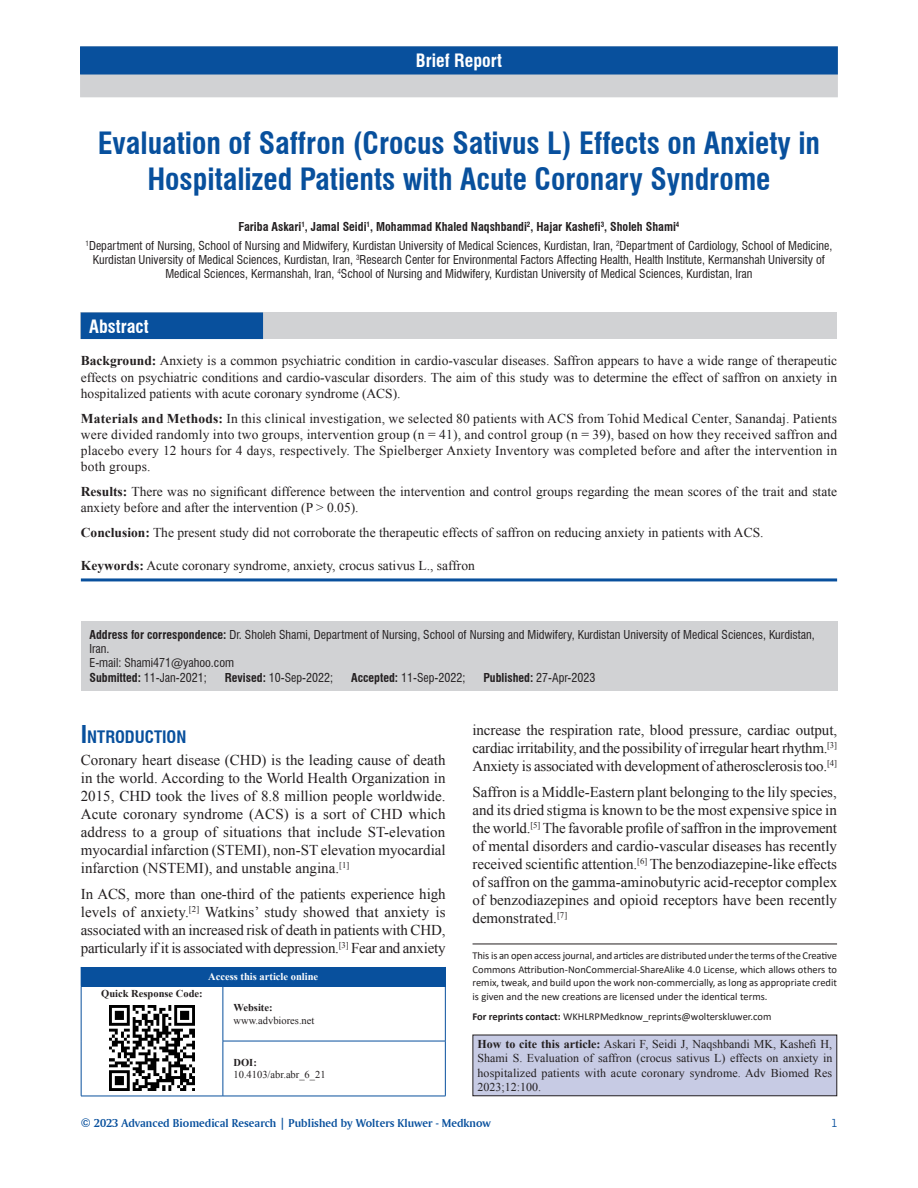
<style>
.page{position:relative;width:918px;height:1188px;background:#fff}
.page>*{position:absolute;margin:0;border:0;box-sizing:border-box;transform-origin:0 0}
.AT{font:700 condensed 30px/36px "Swiss 721 BT";color:#08509d;text-align:center}
.AH{font:700 condensed 18px "Swiss 721 BT";color:#fff}
.ABSH{font:700 condensed 18px "Swiss 721 BT";color:#fff}
.t1{font:700 condensed 16.8px "Swiss 721 BT";color:#08509d}
.TX{font:15px/18px "Times New Roman";letter-spacing:-.01em;color:#231f20;text-align:justify}
.ABS{font:13.5px/16.2px "Times New Roman";color:#231f20;text-align:justify}
.KWD{font:13.5px "Times New Roman";color:#231f20}
.AFF{font:condensed 12px/14.4px "Swiss 721 BT";color:#231f20;text-align:center}
.HTC{font:12px/14.4px "Times New Roman";letter-spacing:.01em;color:#231f20;text-align:justify}
.ADD{font:condensed 12px/14.4px "Swiss 721 BT";color:#231f20}
.HIS{font:condensed 12px "Swiss 721 BT";color:#231f20}
.AU{font:700 condensed 12px "Swiss 721 BT";color:#231f20}
.t2{font:12px "Amerigo BT Bold A";color:#08509d}
.t3{font:12px "Bell Centennial BT Address";color:#08509d}
.OS{font:10.5px/13.5px "Calibri";color:#231f20;text-align:justify}
.Website{font:10.5px/12.6px "Times New Roman";color:#231f20}
.ATAO{font:700 10.5px "Times New Roman";color:#fff}
.QRC{font:700 10.5px "Times New Roman";color:#231f20}
.s1{font-weight:700}
.s2{font-size:24px}
</style>
<div class="page">
<div style="left:80px;top:46px;width:758px;height:51px;background:#d1d2d4"></div>
<div style="left:81px;top:47px;width:756px;height:27px;background:#08509d"></div>
<div style="left:80px;top:46px;width:758px;height:29px;border:2px solid #08509d"></div>
<div style="left:81px;top:313px;width:756px;height:26px;background:#d1d2d4"></div>
<div style="left:81px;top:312px;width:182px;height:27px;background:#08509d"></div>
<hr style="left:81px;top:578px;width:756px;height:3px;background:#08509d">
<div style="left:81px;top:621px;width:756px;height:69px;background:#d1d2d4"></div>
<hr style="left:473px;top:944px;width:364px;height:1px;background:#231f20">
<div style="left:473px;top:1035px;width:364px;height:61px;background:#c7cbe4"></div>
<div style="left:472px;top:1035px;width:365px;height:61px;border:1px solid #231f20"></div>
<div style="left:81px;top:967px;width:364px;height:19px;background:#08509d"></div>
<svg style="left:445px;top:967px;width:1px;height:19px"></svg>
<hr style="left:81px;top:986px;width:1px;height:55px;background:#08509d">
<hr style="left:81px;top:1041px;width:1px;height:55px;background:#08509d">
<hr style="left:81px;top:986px;width:142px;height:1px;background:#08509d">
<hr style="left:223px;top:986px;width:1px;height:55px;background:#08509d">
<hr style="left:223px;top:986px;width:223px;height:1px;background:#08509d">
<hr style="left:445px;top:986px;width:1px;height:55px;background:#08509d">
<hr style="left:81px;top:1096px;width:142px;height:1px;background:#08509d">
<hr style="left:223px;top:1041px;width:1px;height:55px;background:#08509d">
<hr style="left:223px;top:1041px;width:223px;height:1px;background:#08509d">
<hr style="left:445px;top:1041px;width:1px;height:55px;background:#08509d">
<hr style="left:223px;top:1096px;width:223px;height:1px;background:#08509d">
<img style="left:110px;top:1005px;width:84px;height:85px">
<p class="AH" style="left:416px;top:50px;width:88px">Brief Report</p>
<p class="AT" style="left:98px;top:125px;width:724px">Evaluation of Saffron (Crocus Sativus L) Effects on Anxiety in<br>Hospitalized Patients with Acute Coronary Syndrome</p>
<p class="AU" style="left:238px;top:219px;width:442px">Fariba Askari<sup>1</sup>, Jamal Seidi<sup>1</sup>, Mohammad Khaled Naqshbandi<sup>2</sup>, Hajar Kashefi<sup>3</sup>, Sholeh Shami<sup>4</sup></p>
<p class="AFF" style="left:86px;top:238px;width:748px"><sup>1</sup>Department of Nursing, School of Nursing and Midwifery, Kurdistan University of Medical Sciences, Kurdistan, Iran, <sup>2</sup>Department of Cardiology, School of Medicine,<br>Kurdistan University of Medical Sciences, Kurdistan, Iran, <sup>3</sup>Research Center for Environmental Factors Affecting Health, Health Institute, Kermanshah University of<br>Medical Sciences, Kermanshah, Iran, <sup>4</sup>School of Nursing and Midwifery, Kurdistan University of Medical Sciences, Kurdistan, Iran</p>
<p class="ABSH" style="left:89px;top:315px;width:61px">Abstract</p>
<p class="ABS" style="left:81px;top:353px;width:758px"><span class="s1">Background:</span> Anxiety is a common psychiatric condition in cardio‑vascular diseases. Saffron appears to have a wide range of therapeutic effects on psychiatric conditions and cardio‑vascular disorders. The aim of this study was to determine the effect of saffron on anxiety in hospitalized patients with acute coronary syndrome (ACS).</p>
<p class="ABS" style="left:81px;top:410px;width:758px"><span class="s1">Materials and Methods:</span> In this clinical investigation, we selected 80 patients with ACS from Tohid Medical Center, Sanandaj. Patients were divided randomly into two groups, intervention group (n = 41), and control group (n = 39), based on how they received saffron and placebo every 12 hours for 4 days, respectively. The Spielberger Anxiety Inventory was completed before and after the intervention in both groups.</p>
<p class="ABS" style="left:81px;top:483px;width:758px"><span class="s1">Results:</span> There was no significant difference between the intervention and control groups regarding the mean scores of the trait and state anxiety before and after the intervention (P &gt; 0.05).</p>
<p class="ABS" style="left:81px;top:524px;width:684px"><span class="s1">Conclusion:</span> The present study did not corroborate the therapeutic effects of saffron on reducing anxiety in patients with ACS.</p>
<p class="KWD" style="left:81px;top:556px;width:396px"><span class="s1">Keywords:</span> Acute coronary syndrome, anxiety, crocus sativus L., saffron</p>
<p class="ADD" style="left:89px;top:627px;width:727px"><span class="s1">Address for correspondence:</span> Dr. Sholeh Shami, Department of Nursing, School of Nursing and Midwifery, Kurdistan University of Medical Sciences, Kurdistan,<br>Iran.<br>E‑mail: Shami471@yahoo.com</p>
<p class="HIS" style="left:89px;top:670px;width:119px"><span class="s1">Submitted:</span> 11‑Jan‑2021;</p>
<p class="HIS" style="left:225px;top:670px;width:110px"><span class="s1">Revised:</span> 10‑Sep‑2022;</p>
<p class="HIS" style="left:351px;top:670px;width:116px"><span class="s1">Accepted:</span> 11‑Sep‑2022;</p>
<p class="HIS" style="left:483px;top:670px;width:114px"><span class="s1">Published:</span> 27-Apr-2023</p>
<h1 class="t1" style="left:81px;top:726px;width:107px"><span class="s2">I</span>NTRODUCTION</h1>
<p class="TX" style="left:81px;top:751px;width:366px">Coronary heart disease (CHD) is the leading cause of death in the world. According to the World Health Organization in 2015, CHD took the lives of 8.8 million people worldwide.<br>Acute coronary syndrome (ACS) is a sort of CHD which address to a group of situations that include ST‑elevation myocardial infarction (STEMI), non‑ST elevation myocardial infarction (NSTEMI), and unstable angina.<sup>[1]</sup></p>
<p class="TX" style="left:81px;top:885px;width:366px">In ACS, more than one‑third of the patients experience high levels of anxiety.<sup>[2]</sup> Watkins’ study showed that anxiety is associated with an increased risk of death in patients with CHD, particularly if it is associated with depression.<sup>[3]</sup> Fear and anxiety</p>
<p class="ATAO" style="left:208px;top:969px;width:111px">Access this article online</p>
<p class="QRC" style="left:101px;top:987px;width:103px">Quick Response Code:</p>
<p class="Website" style="left:234px;top:1001px;width:82px"><span class="s1">Website: </span>www.advbiores.net</p>
<p class="Website" style="left:234px;top:1056px;width:94px"><span class="s1">DOI:<br></span>10.4103/abr.abr_6_21</p>
<p class="TX" style="left:472px;top:720px;width:366px">increase the respiration rate, blood pressure, cardiac output, cardiac irritability, and the possibility of irregular heart rhythm.<sup>[3] </sup>Anxiety is associated with development of atherosclerosis too.<sup>[4]</sup></p>
<p class="TX" style="left:472px;top:783px;width:366px">Saffron is a Middle‑Eastern plant belonging to the lily species, and its dried stigma is known to be the most expensive spice in the world.<sup>[5]</sup> The favorable profile of saffron in the improvement of mental disorders and cardio‑vascular diseases has recently received scientific attention.<sup>[6]</sup> The benzodiazepine‑like effects of saffron on the gamma‑aminobutyric acid‑receptor complex of benzodiazepines and opioid receptors have been recently demonstrated.<sup>[7]</sup></p>
<p class="OS" style="left:473px;top:949px;width:366px">This is an open access journal, and articles are distributed under the terms of the Creative Commons Attribution‑NonCommercial‑ShareAlike 4.0 License, which allows others to remix, tweak, and build upon the work non‑commercially, as long as appropriate credit is given and the new creations are licensed under the identical terms.</p>
<p class="OS" style="left:473px;top:1010px;width:300px"><span class="s1">For reprints contact:</span> WKHLRPMedknow_reprints@wolterskluwer.com</p>
<p class="HTC" style="left:478px;top:1037px;width:356px"><span class="s1">How to cite this article:</span> Askari F, Seidi J, Naqshbandi MK, Kashefi H, Shami S. Evaluation of saffron (crocus sativus L) effects on anxiety in hospitalized patients with acute coronary syndrome. Adv Biomed Res 2023;12:100.</p>
<p class="t2" style="left:81px;top:1116px;width:412px">© 2023 Advanced Biomedical Research | Published by Wolters Kluwer - Medknow</p>
<p class="t3" style="left:832px;top:1116px;width:7px">1</p>
</div>
